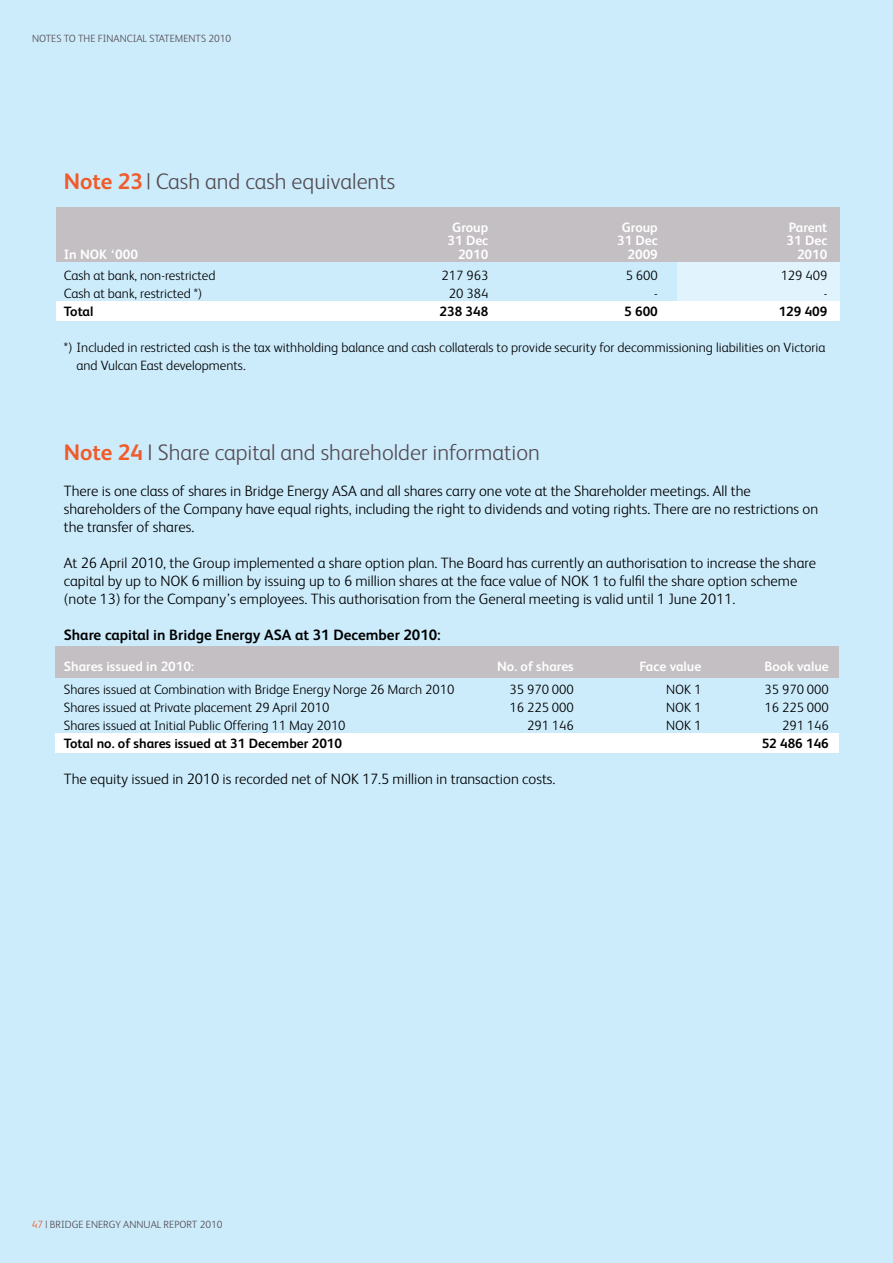
<style>
.page{position:relative;width:893px;height:1263px;background:#ccecfc}
.page>*{position:absolute;margin:0;border:0;box-sizing:border-box;transform-origin:0 0}
.t1{font:300 22.5px "FS Albert";color:#554d52}
.t2{font:300 15px/18px "FS Albert";color:#000}
.t3{font:700 15px "FS Albert";color:#000}
.t4{font:300 13.5px/18px "FS Albert";color:#000}
.t5{font:700 13.5px "FS Albert";color:#fff}
.t6{font:700 13.5px "FS Albert";color:#000}
.t7{font:300 10.5px "FS Albert";color:#554d52}
.s1{font-weight:700;color:#f15a29}
.s2{font-family:"Times";font-weight:400}
.s3{color:#f15a29}
</style>
<div class="page">
<div style="left:677px;top:208px;width:163px;height:108px;background:#e1f4fd"></div>
<div style="left:57px;top:302px;width:783px;height:19px;background:#fff"></div>
<div style="left:55px;top:733px;width:784px;height:20px;background:#fff"></div>
<div style="left:56px;top:208px;width:784px;height:54px;background:#c3bfc2"></div>
<div style="left:55px;top:646px;width:784px;height:32px;background:#c3bfc2"></div>
<p class="t7" style="left:32px;top:33px;width:14px">Notes</p>
<p class="t7" style="left:64px;top:33px;width:21px">to the</p>
<p class="t7" style="left:98px;top:33px;width:12px">Financial</p>
<p class="t7" style="left:149px;top:33px;width:7px">statements</p>
<p class="t7" style="left:209px;top:33px;width:24px">2010</p>
<h1 class="t1" style="left:64px;top:169px;width:333px"><span class="s1">Note 23</span> | Cash and cash equivalents</h1>
<p class="t5" style="left:452px;top:219px;width:38px">Group</p>
<p class="t5" style="left:622px;top:219px;width:38px">Group</p>
<p class="t5" style="left:789px;top:219px;width:40px">Parent</p>
<p class="t5" style="left:448px;top:233px;width:42px">31 Dec</p>
<p class="t5" style="left:617px;top:233px;width:42px">31 Dec</p>
<p class="t5" style="left:787px;top:233px;width:42px">31 Dec</p>
<p class="t5" style="left:64px;top:246px;width:76px">In NOK ‘000</p>
<p class="t5" style="left:458px;top:246px;width:32px">2010</p>
<p class="t5" style="left:627px;top:246px;width:32px">2009</p>
<p class="t5" style="left:797px;top:246px;width:32px">2010</p>
<p class="t4" style="left:64px;top:266px;width:153px">Cash at bank, non-restricted</p>
<p class="t4" style="left:442px;top:266px;width:48px">217 963</p>
<p class="t4" style="left:626px;top:266px;width:34px">5 600</p>
<p class="t4" style="left:781px;top:266px;width:48px">129 409</p>
<p class="t4" style="left:64px;top:284px;width:140px">Cash at bank, restricted *)</p>
<p class="t4" style="left:449px;top:284px;width:41px">20 384</p>
<p class="t4" style="left:654px;top:284px;width:5px">-</p>
<p class="t4" style="left:824px;top:284px;width:5px">-</p>
<p class="t6" style="left:64px;top:303px;width:31px">Total</p>
<p class="t6" style="left:440px;top:303px;width:50px">238 348</p>
<p class="t6" style="left:624px;top:303px;width:35px">5 600</p>
<p class="t6" style="left:779px;top:303px;width:50px">129 409</p>
<p class="t4" style="left:77px;top:338px;width:750px;text-indent:-13px">*) Included in restricted cash is the tax withholding balance and cash collaterals to provide security for decommissioning liabilities on Victoria and Vulcan East developments.</p>
<h1 class="t1" style="left:64px;top:439px;width:478px"><span class="s1">Note 24</span> <span class="s2">|</span> Share capital and shareholder information</h1>
<p class="t2" style="left:64px;top:482px;width:756px">There is one class of shares in Bridge Energy ASA and all shares carry one vote at the Shareholder meetings. All the shareholders of the Company have equal rights, including the right to dividends and voting rights. There are no restrictions on the transfer of shares.</p>
<p class="t2" style="left:64px;top:554px;width:754px">At 26 April 2010, the Group implemented a share option plan. The Board has currently an authorisation to increase the share capital by up to NOK 6 million by issuing up to 6 million shares at the face value of NOK 1 to fulfil the share option scheme (note 13) for the Company’s employees. This authorisation from the General meeting is valid until 1 June 2011.</p>
<p class="t3" style="left:64px;top:626px;width:378px">Share capital in Bridge Energy ASA at 31 December 2010:</p>
<p class="t5" style="left:64px;top:659px;width:132px">Shares issued in 2010:</p>
<p class="t5" style="left:497px;top:659px;width:78px">No. of shares</p>
<p class="t5" style="left:640px;top:659px;width:63px">Face value</p>
<p class="t5" style="left:764px;top:659px;width:66px">Book value</p>
<p class="t4" style="left:64px;top:680px;width:392px">Shares issued at Combination with Bridge Energy Norge 26 March 2010</p>
<p class="t4" style="left:510px;top:680px;width:66px">35 970 000</p>
<p class="t4" style="left:666px;top:680px;width:37px">NOK 1</p>
<p class="t4" style="left:765px;top:680px;width:66px">35 970 000</p>
<p class="t4" style="left:64px;top:698px;width:267px">Shares issued at Private placement 29 April 2010</p>
<p class="t4" style="left:510px;top:698px;width:66px">16 225 000</p>
<p class="t4" style="left:666px;top:698px;width:37px">NOK 1</p>
<p class="t4" style="left:765px;top:698px;width:66px">16 225 000</p>
<p class="t4" style="left:64px;top:716px;width:283px">Shares issued at Initial Public Offering 11 May 2010</p>
<p class="t4" style="left:527px;top:716px;width:48px">291 146</p>
<p class="t4" style="left:666px;top:716px;width:37px">NOK 1</p>
<p class="t4" style="left:782px;top:716px;width:48px">291 146</p>
<p class="t6" style="left:64px;top:735px;width:280px">Total no. of shares issued at 31 December 2010</p>
<p class="t6" style="left:762px;top:735px;width:69px">52 486 146</p>
<p class="t2" style="left:64px;top:770px;width:493px">The equity issued in 2010 is recorded net of NOK 17.5 million in transaction costs.</p>
<p class="t7" style="left:32px;top:1219px;width:192px"><span class="s3">47</span> | BRIDGE ENERGY ANNUAL REPORT 2010</p>
</div>
